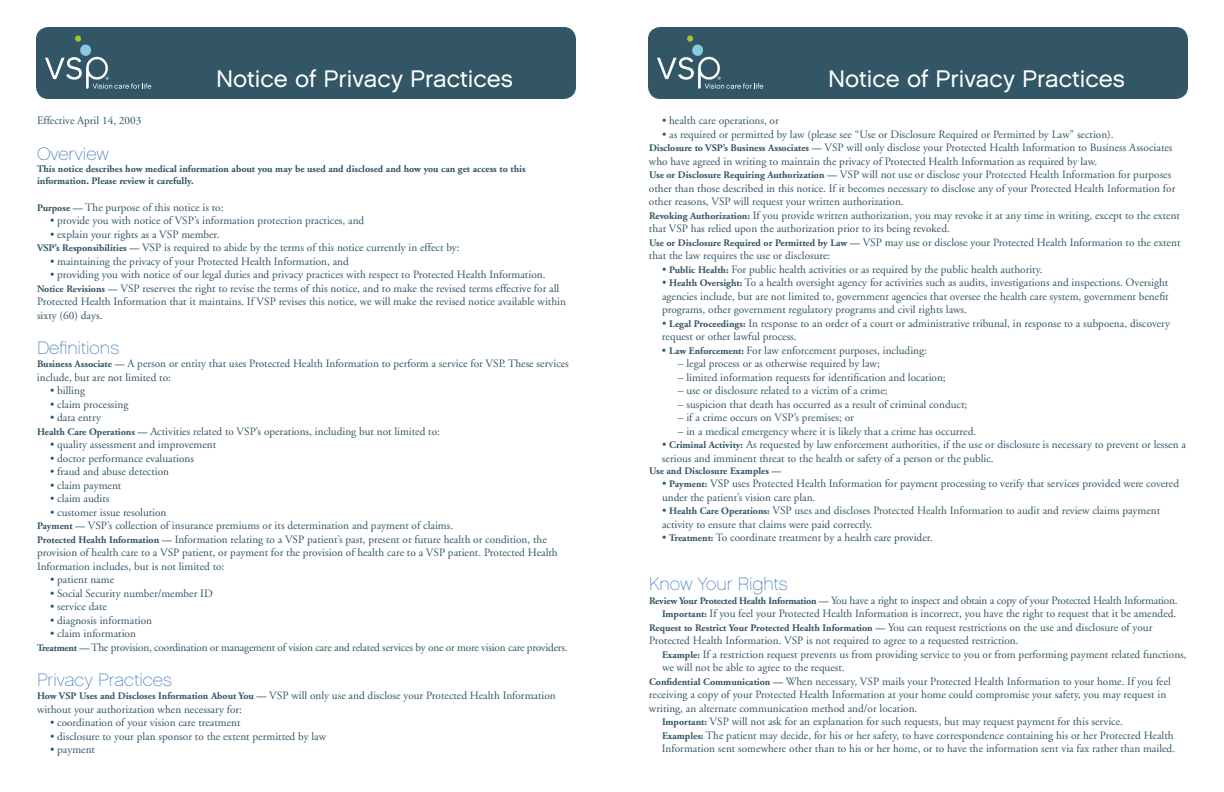
<style>
.page{position:relative;width:1224px;height:792px;background:#fff}
.page>*{position:absolute;margin:0;border:0;box-sizing:border-box;transform-origin:0 0}
.t1{font:24px "Chalet London Nineteen Sixty";color:#fff}
.t2{font:18px "Chalet Paris Nineteen Sixty";color:#4e84c4}
.t3{font:11.2px/13.5px "Adobe Garamond";color:#325665}
.t4{font:11.2px/13.5px "Adobe Garamond";letter-spacing:-.02em;color:#325665}
.t5{font:700 10px/12px "Adobe Garamond";color:#325665}
.s1{font-weight:700;font-size:10px}
</style>
<div class="page">
<div style="left:36px;top:28px;width:540px;height:70px;background:#325665;border-radius:12px"></div>
<div style="left:36px;top:27px;width:540px;height:72px;border:1px solid #325665;border-radius:12px"></div>
<div style="left:75px;top:35px;width:6px;height:7px;background:#a2c534;border-radius:3px"></div>
<svg style="left:45px;top:44px;width:106px;height:45px"></svg>
<div style="left:648px;top:28px;width:540px;height:70px;background:#325665;border-radius:12px"></div>
<div style="left:648px;top:27px;width:540px;height:72px;border:1px solid #325665;border-radius:12px"></div>
<div style="left:687px;top:35px;width:6px;height:7px;background:#a2c534;border-radius:3px"></div>
<svg style="left:657px;top:44px;width:106px;height:45px"></svg>
<h1 class="t1" style="left:216px;top:64px;width:298px">Notice of Privacy Practices</h1>
<h1 class="t1" style="left:828px;top:64px;width:298px">Notice of Privacy Practices</h1>
<p class="t3" style="left:37px;top:114px;width:106px">Effective April 14, 2003</p>
<h2 class="t2" style="left:37px;top:143px;width:74px">Overview</h2>
<p class="t5" style="left:37px;top:163px;width:490px">This notice describes how medical information about you may be used and disclosed and how you can get access to this information. Please review it carefully.</p>
<p class="t3" style="left:37px;top:201px;width:188px"><span class="s1">Purpose —</span> The purpose of this notice is to:</p>
<p class="t3" style="left:50px;top:214px;width:316px">• provide you with notice of VSP’s information protection practices, and</p>
<p class="t3" style="left:37px;top:228px;width:424px;text-indent:13px">• explain your rights as a VSP member.<br><span class="s1">VSP’s Responsibilities —</span> VSP is required to abide by the terms of this notice currently in effect by:</p>
<p class="t3" style="left:50px;top:255px;width:300px">• maintaining the privacy of your Protected Health Information, and</p>
<p class="t3" style="left:37px;top:268px;width:530px;text-indent:13px">• providing you with notice of our legal duties and privacy practices with respect to Protected Health Information.<br><span class="s1">Notice Revisions —</span> VSP reserves the right to revise the terms of this notice, and to make the revised terms effective for all Protected Health Information that it maintains. If VSP revises this notice, we will make the revised notice available within sixty (60) days.</p>
<h2 class="t2" style="left:37px;top:337px;width:84px">Definitions</h2>
<p class="t3" style="left:37px;top:357px;width:533px"><span class="s1">Business Associate —</span> A person or entity that uses Protected Health Information to perform a service for VSP. These services include, but are not limited to:</p>
<p class="t3" style="left:50px;top:384px;width:37px">• billing</p>
<p class="t3" style="left:50px;top:398px;width:80px">• claim processing</p>
<p class="t3" style="left:37px;top:411px;width:405px;text-indent:13px">• data entry<br><span class="s1">Health Care Operations —</span> Activities related to VSP’s operations, including but not limited to:</p>
<p class="t3" style="left:50px;top:438px;width:168px">• quality assessment and improvement</p>
<p class="t3" style="left:50px;top:452px;width:146px">• doctor performance evaluations</p>
<p class="t3" style="left:50px;top:465px;width:121px">• fraud and abuse detection</p>
<p class="t3" style="left:50px;top:479px;width:73px">• claim payment</p>
<p class="t3" style="left:50px;top:492px;width:61px">• claim audits</p>
<p class="t3" style="left:37px;top:506px;width:522px;text-indent:13px">• customer issue resolution<br><span class="s1">Payment —</span> VSP’s collection of insurance premiums or its determination and payment of claims.<br><span class="s1">Protected Health Information —</span> Information relating to a VSP patient’s past, present or future health or condition, the provision of health care to a VSP patient, or payment for the provision of health care to a VSP patient. Protected Health Information includes, but is not limited to:</p>
<p class="t3" style="left:50px;top:573px;width:66px">• patient name</p>
<p class="t3" style="left:50px;top:587px;width:164px">• Social Security number/member ID</p>
<p class="t3" style="left:50px;top:600px;width:58px">• service date</p>
<p class="t3" style="left:50px;top:614px;width:104px">• diagnosis information</p>
<p class="t4" style="left:37px;top:627px;width:532px;text-indent:13px">• claim information<br><span class="s1">Treatment —</span> The provision, coordination or management of vision care and related services by one or more vision care providers.</p>
<h2 class="t2" style="left:37px;top:669px;width:137px">Privacy Practices</h2>
<p class="t3" style="left:37px;top:689px;width:520px"><span class="s1">How VSP Uses and Discloses Information About You —</span> VSP will only use and disclose your Protected Health Information without your authorization when necessary for:</p>
<p class="t3" style="left:50px;top:716px;width:192px">• coordination of your vision care treatment</p>
<p class="t3" style="left:50px;top:730px;width:278px">• disclosure to your plan sponsor to the extent permitted by law</p>
<p class="t3" style="left:50px;top:743px;width:47px">• payment</p>
<p class="t3" style="left:662px;top:114px;width:118px">• health care operations, or</p>
<p class="t3" style="left:649px;top:128px;width:533px;text-indent:13px">• as required or permitted by law (please see “Use or Disclosure Required or Permitted by Law” section).<br><span class="s1">Disclosure to VSP’s Business Associates —</span> VSP will only disclose your Protected Health Information to Business Associates who have agreed in writing to maintain the privacy of Protected Health Information as required by law.<br><span class="s1">Use or Disclosure Requiring Authorization —</span> VSP will not use or disclose your Protected Health Information for purposes other than those described in this notice. If it becomes necessary to disclose any of your Protected Health Information for other reasons, VSP will request your written authorization.<br><span class="s1">Revoking Authorization:</span> If you provide written authorization, you may revoke it at any time in writing, except to the extent that VSP has relied upon the authorization prior to its being revoked.<br><span class="s1">Use or Disclosure Required or Permitted by Law —</span> VSP may use or disclose your Protected Health Information to the extent that the law requires the use or disclosure:</p>
<p class="t3" style="left:662px;top:263px;width:382px">• <span class="s1">Public Health:</span> For public health activities or as required by the public health authority.</p>
<p class="t3" style="left:662px;top:276px;width:508px;text-align:justify">• <span class="s1">Health Oversight:</span> To a health oversight agency for activities such as audits, investigations and inspections. Oversight agencies include, but are not limited to, government agencies that oversee the health care system, government benefit programs, other government regulatory programs and civil rights laws.</p>
<p class="t3" style="left:662px;top:317px;width:510px">• <span class="s1">Legal Proceedings:</span> In response to an order of a court or administrative tribunal, in response to a subpoena, discovery request or other lawful process.</p>
<p class="t3" style="left:662px;top:344px;width:266px">• <span class="s1">Law Enforcement:</span> For law enforcement purposes, including:</p>
<p class="t3" style="left:678px;top:357px;width:203px">– legal process or as otherwise required by law;</p>
<p class="t3" style="left:678px;top:371px;width:269px">– limited information requests for identification and location;</p>
<p class="t3" style="left:678px;top:384px;width:211px">– use or disclosure related to a victim of a crime;</p>
<p class="t3" style="left:678px;top:398px;width:291px">– suspicion that death has occurred as a result of criminal conduct;</p>
<p class="t3" style="left:678px;top:411px;width:177px">– if a crime occurs on VSP’s premises; or</p>
<p class="t3" style="left:678px;top:425px;width:300px">– in a medical emergency where it is likely that a crime has occurred.</p>
<p class="t3" style="left:662px;top:438px;width:525px">• <span class="s1">Criminal Activity:</span> As requested by law enforcement authorities, if the use or disclosure is necessary to prevent or lessen a serious and imminent threat to the health or safety of a person or the public.</p>
<p class="t5" style="left:649px;top:465px;width:134px">Use and Disclosure Examples —</p>
<p class="t3" style="left:662px;top:477px;width:519px">• <span class="s1">Payment:</span> VSP uses Protected Health Information for payment processing to verify that services provided were covered under the patient’s vision care plan.</p>
<p class="t3" style="left:662px;top:504px;width:500px">• <span class="s1">Health Care Operations:</span> VSP uses and discloses Protected Health Information to audit and review claims payment activity to ensure that claims were paid correctly.</p>
<p class="t3" style="left:662px;top:531px;width:272px">• <span class="s1">Treatment:</span> To coordinate treatment by a health care provider.</p>
<h2 class="t2" style="left:649px;top:573px;width:140px">Know Your Rights</h2>
<p class="t4" style="left:649px;top:594px;width:530px"><span class="s1">Review Your Protected Health Information —</span> You have a right to inspect and obtain a copy of your Protected Health Information.</p>
<p class="t3" style="left:662px;top:607px;width:516px"><span class="s1">Important:</span> If you feel your Protected Health Information is incorrect, you have the right to request that it be amended.</p>
<p class="t3" style="left:649px;top:621px;width:505px"><span class="s1">Request to Restrict Your Protected Health Information —</span> You can request restrictions on the use and disclosure of your</p>
<p class="t3" style="left:649px;top:634px;width:371px">Protected Health Information. VSP is not required to agree to a requested restriction.</p>
<p class="t3" style="left:662px;top:648px;width:526px"><span class="s1">Example:</span> If a restriction request prevents us from providing service to you or from performing payment related functions,</p>
<p class="t3" style="left:662px;top:661px;width:184px">we will not be able to agree to the request.</p>
<p class="t3" style="left:649px;top:675px;width:523px"><span class="s1">Confidential Communication —</span> When necessary, VSP mails your Protected Health Information to your home. If you feel</p>
<p class="t3" style="left:649px;top:688px;width:519px">receiving a copy of your Protected Health Information at your home could compromise your safety, you may request in</p>
<p class="t3" style="left:649px;top:702px;width:270px">writing, an alternate communication method and/or location.</p>
<p class="t3" style="left:662px;top:715px;width:463px"><span class="s1">Important:</span> VSP will not ask for an explanation for such requests, but may request payment for this service.</p>
<p class="t3" style="left:662px;top:729px;width:513px"><span class="s1">Examples:</span> The patient may decide, for his or her safety, to have correspondence containing his or her Protected Health</p>
<p class="t3" style="left:662px;top:742px;width:515px">Information sent somewhere other than to his or her home, or to have the information sent via fax rather than mailed.</p>
</div>
